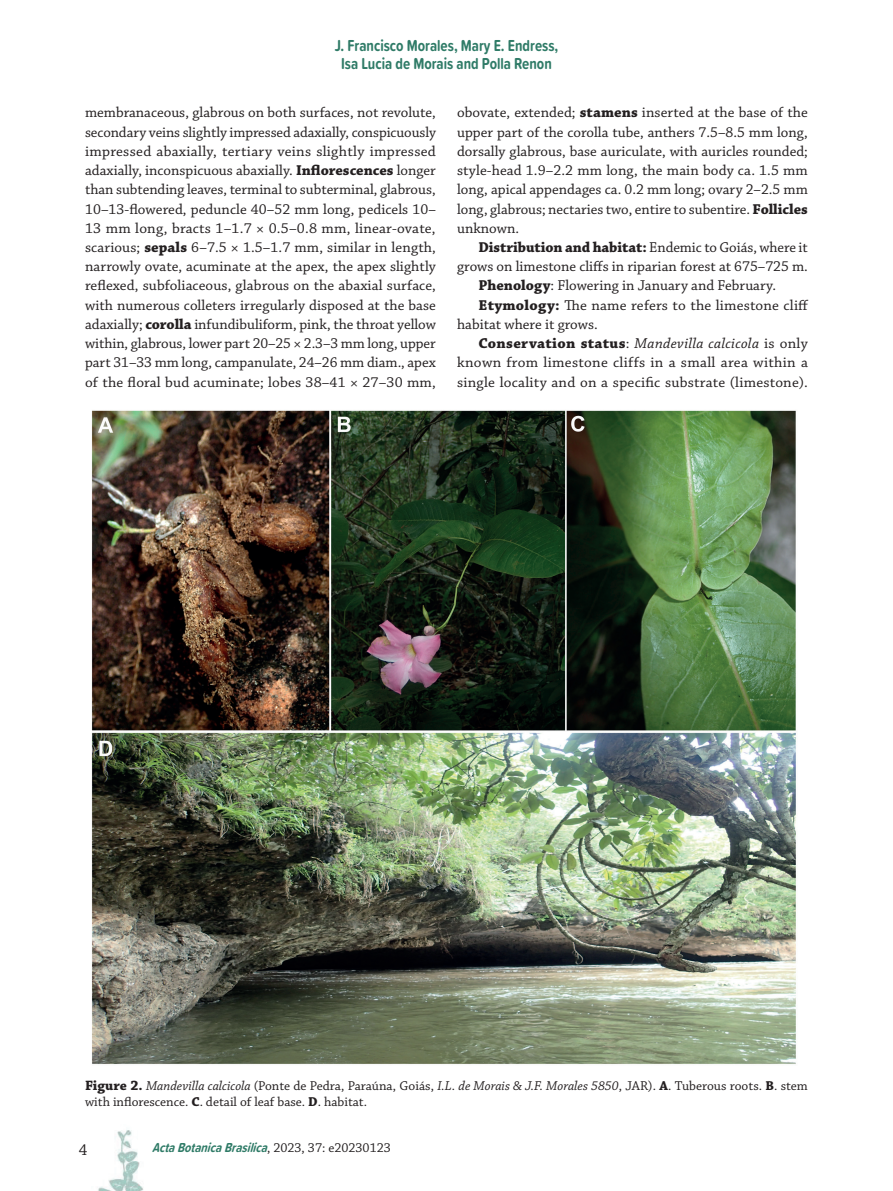
<style>
.page{position:relative;width:893px;height:1191px;background:#fff}
.page>*{position:absolute;margin:0;border:0;box-sizing:border-box;transform-origin:0 0}
.t1{font:700 16.5px/18px "Proxima Soft Cond";color:#2f7b67;text-align:center;scale:.91 1}
.t2{font:16.5px "Chaparral Pro";color:#231f20}
.t3{font:15px/19.2px "Chaparral Pro";letter-spacing:.005em;color:#231f20;text-align:justify}
.t4{font:700 15px "Chaparral Pro";letter-spacing:-.005em;color:#231f20}
.t5{font:italic 15px "Chaparral Pro";letter-spacing:.02em;color:#231f20}
.t6{font:13.5px/16.2px "Chaparral Pro";color:#231f20}
.t7{font:italic 700 13.5px "Proxima Soft Cond";color:#2f7b67;scale:.95 1}
.s1{font-weight:700}
.s2{font-weight:400}
.s3{font-weight:700;font-style:normal}
.s4{font-style:normal}
.s5{font-weight:700;font-size:14.25px}
.s6{font-style:italic}
.s7{font-family:"Chaparral Pro";font-weight:400;font-style:normal;color:#231f20}
</style>
<div class="page">
<img style="left:98px;top:1130px;width:45px;height:61px">
<img style="left:92px;top:410px;width:704px;height:654px">
<p class="t1" style="left:335px;top:36px;width:247px">J. Francisco Morales, Mary E. Endress,<br>Isa Lucia de Morais and Polla Renon</p>
<p class="t3" style="left:85px;top:104px;width:352px">membranaceous, glabrous on both surfaces, not revolute, secondary veins slightly impressed adaxially, conspicuously impressed abaxially, tertiary veins slightly impressed adaxially, inconspicuous abaxially. <span class="s1">Inflorescences</span> longer than subtending leaves, terminal to subterminal, glabrous, 10–13-flowered, peduncle 40–52 mm long, pedicels 10– 13 mm long, bracts 1–1.7 × 0.5–0.8 mm, linear-ovate, scarious; <span class="s1">sepals</span> 6–7.5 × 1.5–1.7 mm, similar in length, narrowly ovate, acuminate at the apex, the apex slightly reflexed, subfoliaceous, glabrous on the abaxial surface, with numerous colleters irregularly disposed at the base adaxially; <span class="s1">corolla</span> infundibuliform, pink, the throat yellow within, glabrous, lower part 20–25 × 2.3–3 mm long, upper part 31–33 mm long, campanulate, 24–26 mm diam., apex of the floral bud acuminate; lobes 38–41 × 27–30 mm,</p>
<p class="t3" style="left:457px;top:104px;width:352px">obovate, extended; <span class="s1">stamens</span> inserted at the base of the upper part of the corolla tube, anthers 7.5–8.5 mm long, dorsally glabrous, base auriculate, with auricles rounded; style-head 1.9–2.2 mm long, the main body ca. 1.5 mm long, apical appendages ca. 0.2 mm long; ovary 2–2.5 mm long, glabrous; nectaries two, entire to subentire. <span class="s1">Follicles </span>unknown.</p>
<p class="t4" style="left:478px;top:238px;width:331px">Distribution and habitat: <span class="s2">Endemic to Goiás, where it</span></p>
<p class="t3" style="left:457px;top:257px;width:352px">grows on limestone cliffs in riparian forest at 675–725 m.</p>
<p class="t3" style="left:478px;top:277px;width:299px"><span class="s1">Phenology</span>: Flowering in January and February.</p>
<p class="t3" style="left:478px;top:296px;width:332px"><span class="s1">Etymology:</span> The name refers to the limestone cliff</p>
<p class="t3" style="left:457px;top:315px;width:142px">habitat where it grows.</p>
<p class="t5" style="left:478px;top:335px;width:331px"><span class="s3">Conservation status</span><span class="s4">:</span> Mandevilla calcicola <span class="s4">is only</span></p>
<p class="t3" style="left:457px;top:353px;width:352px">known from limestone cliffs in a small area within a</p>
<p class="t3" style="left:457px;top:373px;width:352px">single locality and on a specific substrate (limestone).</p>
<p class="t6" style="left:85px;top:1077px;width:724px"><span class="s5">Figure 2.</span> <span class="s6">Mandevilla calcicola</span> (Ponte de Pedra, Paraúna, Goiás, <span class="s6">I.L. de Morais &amp; J.F. Morales 5850</span>, JAR). <span class="s1">A</span>. Tuberous roots. <span class="s1">B</span>. stem with inflorescence. <span class="s1">C</span>. detail of leaf base. <span class="s1">D</span>. habitat.</p>
<p class="t2" style="left:79px;top:1141px;width:10px">4</p>
<p class="t7" style="left:152px;top:1137px;width:253px">ActaBotanicaBrasilica<span class="s7">, 2 0 2 3 , 3 7 : e 2 0 2 3 0 1 2 3</span></p>
</div>
